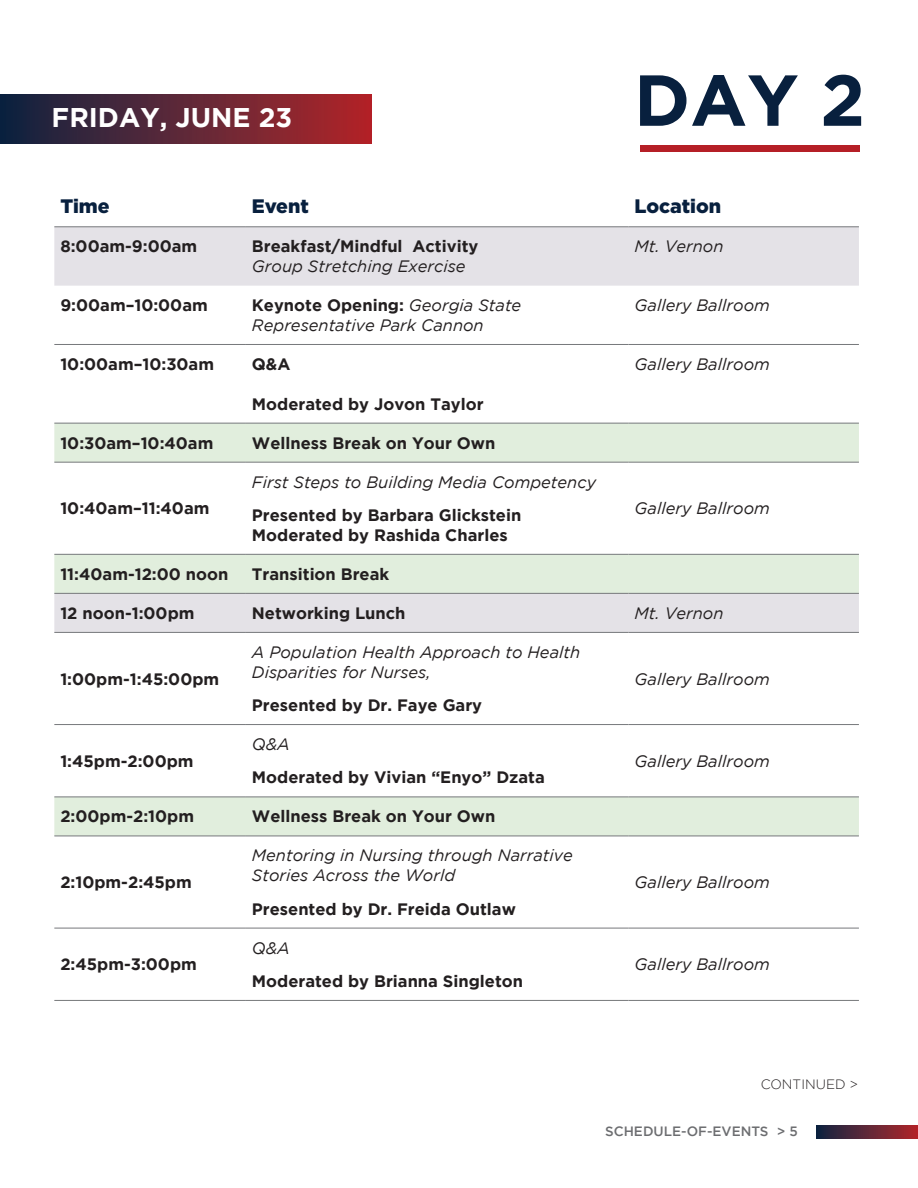
<style>
.page{position:relative;width:918px;height:1188px;background:#fff}
.page>*{position:absolute;margin:0;border:0;box-sizing:border-box;transform-origin:0 0}
.t1{font:700 72px "Gotham";color:#08203e}
.t2{font:700 27px "Gotham";color:#fff}
.t3{font:900 19.5px "Gotham";color:#08203e}
.t4{font:700 16.5px/19.8px "Gotham";color:#231f20}
.t5{font:italic 16.5px/19.8px "Gotham";color:#231f20}
.t6{font:500 13.5px "Gotham";color:#6c6d70}
.t7{font:300 13.5px "Gotham";color:#231f20}
.s1{font-weight:400;font-style:italic}
.s2{font-weight:700;font-style:normal}
</style>
<div class="page">
<svg style="left:816px;top:1125px;width:102px;height:13px"></svg>
<div style="left:640px;top:145px;width:220px;height:6px;background:#b51f26"></div>
<div style="left:1px;top:95px;width:370px;height:49px;background:linear-gradient(to right,#0e2542,#b1262a)"></div>
<svg style="left:54px;top:227px;width:805px;height:196px"></svg>
<svg style="left:54px;top:424px;width:805px;height:412px"></svg>
<hr style="left:54px;top:344px;width:192px;height:1px;background:#76787b">
<hr style="left:246px;top:344px;width:383px;height:1px;background:#76787b">
<hr style="left:629px;top:344px;width:230px;height:1px;background:#76787b">
<hr style="left:54px;top:226px;width:192px;height:1px;background:#76787b">
<hr style="left:246px;top:226px;width:383px;height:1px;background:#76787b">
<hr style="left:629px;top:226px;width:230px;height:1px;background:#76787b">
<hr style="left:54px;top:554px;width:192px;height:1px;background:#76787b">
<hr style="left:246px;top:554px;width:383px;height:1px;background:#76787b">
<hr style="left:629px;top:554px;width:230px;height:1px;background:#76787b">
<hr style="left:54px;top:593px;width:192px;height:1px;background:#76787b">
<hr style="left:246px;top:593px;width:383px;height:1px;background:#76787b">
<hr style="left:629px;top:593px;width:230px;height:1px;background:#76787b">
<hr style="left:54px;top:423px;width:192px;height:1px;background:#76787b">
<hr style="left:54px;top:797px;width:192px;height:1px;background:#76787b">
<hr style="left:54px;top:1000px;width:192px;height:1px;background:#76787b">
<hr style="left:246px;top:423px;width:383px;height:1px;background:#76787b">
<hr style="left:246px;top:797px;width:383px;height:1px;background:#76787b">
<hr style="left:246px;top:1000px;width:383px;height:1px;background:#76787b">
<hr style="left:629px;top:423px;width:230px;height:1px;background:#76787b">
<hr style="left:629px;top:797px;width:230px;height:1px;background:#76787b">
<hr style="left:629px;top:1000px;width:230px;height:1px;background:#76787b">
<hr style="left:54px;top:462px;width:192px;height:1px;background:#76787b">
<hr style="left:54px;top:632px;width:192px;height:1px;background:#76787b">
<hr style="left:54px;top:724px;width:192px;height:1px;background:#76787b">
<hr style="left:54px;top:836px;width:192px;height:1px;background:#76787b">
<hr style="left:54px;top:928px;width:192px;height:1px;background:#76787b">
<hr style="left:246px;top:462px;width:383px;height:1px;background:#76787b">
<hr style="left:246px;top:632px;width:383px;height:1px;background:#76787b">
<hr style="left:246px;top:724px;width:383px;height:1px;background:#76787b">
<hr style="left:246px;top:836px;width:383px;height:1px;background:#76787b">
<hr style="left:246px;top:928px;width:383px;height:1px;background:#76787b">
<hr style="left:629px;top:462px;width:230px;height:1px;background:#76787b">
<hr style="left:629px;top:632px;width:230px;height:1px;background:#76787b">
<hr style="left:629px;top:724px;width:230px;height:1px;background:#76787b">
<hr style="left:629px;top:836px;width:230px;height:1px;background:#76787b">
<hr style="left:629px;top:928px;width:230px;height:1px;background:#76787b">
<p class="t2" style="left:52px;top:101px;width:242px">FRIDAY, JUNE 23</p>
<p class="t1" style="left:634px;top:59px;width:233px">DAY 2</p>
<p class="t3" style="left:60px;top:195px;width:51px">Time</p>
<p class="t3" style="left:252px;top:195px;width:58px">Event</p>
<p class="t3" style="left:635px;top:195px;width:88px">Location</p>
<p class="t4" style="left:60px;top:236px;width:138px">8:00am-9:00am</p>
<p class="t4" style="left:252px;top:236px;width:228px">Breakfast/Mindful Activity<br><span class="s1">Group Stretching Exercise</span></p>
<p class="t5" style="left:635px;top:237px;width:91px">Mt. Vernon</p>
<p class="t4" style="left:60px;top:295px;width:149px">9:00am–10:00am</p>
<p class="t5" style="left:252px;top:295px;width:271px"><span class="s2">Keynote Opening:</span> Georgia State<br>Representative Park Cannon</p>
<p class="t5" style="left:635px;top:295px;width:137px">Gallery Ballroom</p>
<p class="t4" style="left:60px;top:354px;width:155px">10:00am–10:30am</p>
<p class="t4" style="left:252px;top:354px;width:40px">Q&amp;A</p>
<p class="t4" style="left:252px;top:393px;width:233px">Moderated by Jovon Taylor</p>
<p class="t5" style="left:635px;top:354px;width:137px">Gallery Ballroom</p>
<p class="t4" style="left:60px;top:433px;width:155px">10:30am–10:40am</p>
<p class="t4" style="left:252px;top:433px;width:245px">Wellness Break on Your Own</p>
<p class="t4" style="left:60px;top:498px;width:151px">10:40am–11:40am</p>
<p class="t5" style="left:252px;top:472px;width:346px">First Steps to Building Media Competency</p>
<p class="t4" style="left:252px;top:505px;width:271px">Presented by Barbara Glickstein</p>
<p class="t4" style="left:252px;top:525px;width:257px">Moderated by Rashida Charles</p>
<p class="t5" style="left:635px;top:499px;width:137px">Gallery Ballroom</p>
<p class="t4" style="left:60px;top:564px;width:170px">11:40am-12:00 noon</p>
<p class="t4" style="left:252px;top:564px;width:139px">Transition Break</p>
<p class="t4" style="left:60px;top:603px;width:136px">12 noon-1:00pm</p>
<p class="t4" style="left:252px;top:603px;width:155px">Networking Lunch</p>
<p class="t5" style="left:635px;top:603px;width:91px">Mt. Vernon</p>
<p class="t4" style="left:60px;top:668px;width:160px">1:00pm-1:45:00pm</p>
<p class="t4" style="left:60px;top:751px;width:135px">1:45pm-2:00pm</p>
<p class="t5" style="left:252px;top:642px;width:330px">A Population Health Approach to Health<br>Disparities for Nurses,</p>
<p class="t4" style="left:252px;top:695px;width:232px">Presented by Dr. Faye Gary</p>
<p class="t5" style="left:252px;top:734px;width:39px">Q&amp;A</p>
<p class="t4" style="left:252px;top:767px;width:295px">Moderated by Vivian “Enyo” Dzata</p>
<p class="t4" style="left:60px;top:806px;width:135px">2:00pm-2:10pm</p>
<p class="t4" style="left:252px;top:806px;width:245px">Wellness Break on Your Own</p>
<p class="t4" style="left:60px;top:872px;width:133px">2:10pm-2:45pm</p>
<p class="t4" style="left:60px;top:954px;width:138px">2:45pm-3:00pm</p>
<p class="t5" style="left:252px;top:846px;width:323px">Mentoring in Nursing through Narrative<br>Stories Across the World</p>
<p class="t4" style="left:252px;top:898px;width:266px">Presented by Dr. Freida Outlaw</p>
<p class="t5" style="left:252px;top:938px;width:39px">Q&amp;A</p>
<p class="t4" style="left:252px;top:971px;width:273px">Moderated by Brianna Singleton</p>
<p class="t5" style="left:635px;top:669px;width:137px">Gallery Ballroom</p>
<p class="t5" style="left:635px;top:751px;width:137px">Gallery Ballroom</p>
<p class="t5" style="left:635px;top:872px;width:137px">Gallery Ballroom</p>
<p class="t5" style="left:635px;top:955px;width:137px">Gallery Ballroom</p>
<p class="t7" style="left:761px;top:1077px;width:99px">CONTINUED &gt;</p>
<p class="t6" style="left:605px;top:1124px;width:194px">SCHEDULE-OF-EVENTS &gt; 5</p>
</div>
